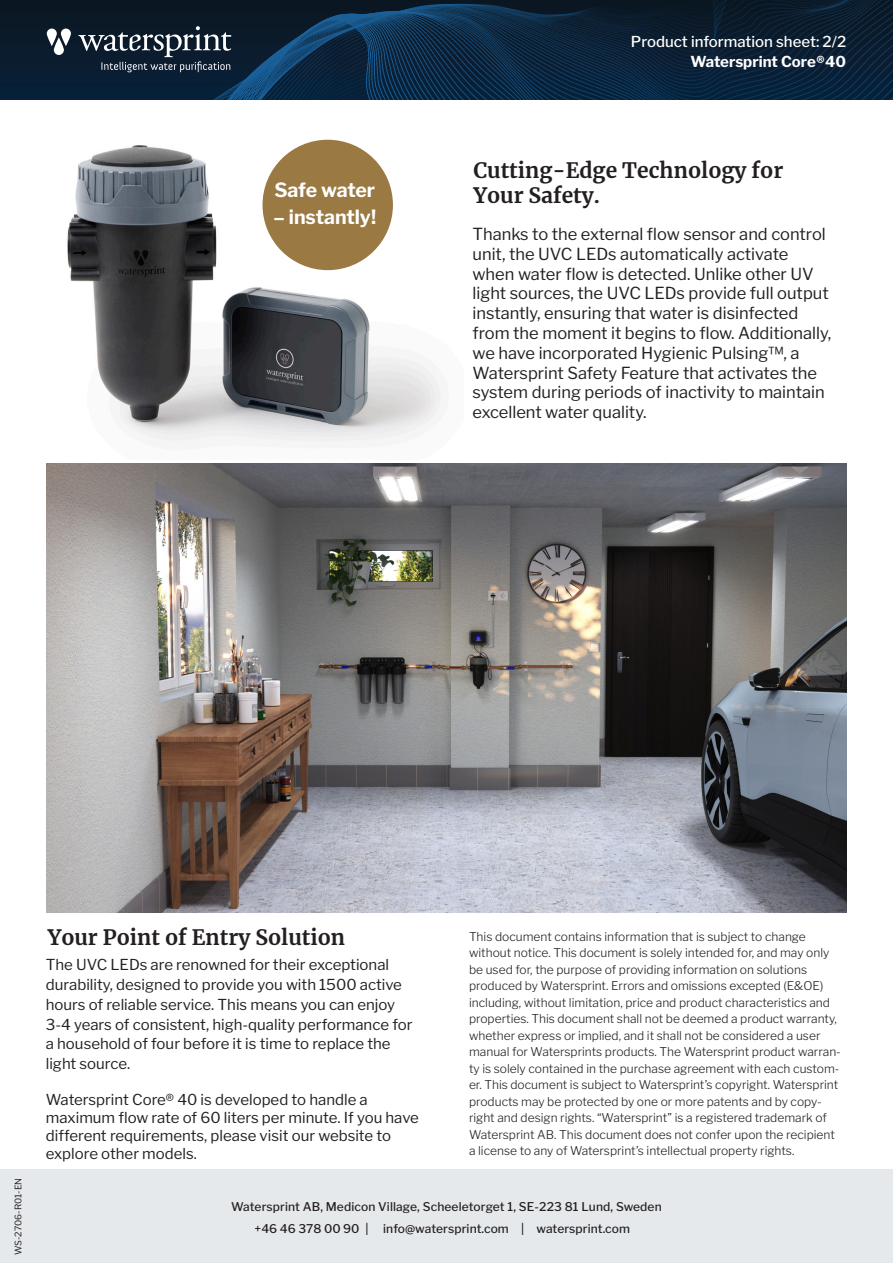
<style>
.page{position:relative;width:893px;height:1263px;background:#fff}
.page>*{position:absolute;margin:0;border:0;box-sizing:border-box;transform-origin:0 0}
.t1{font:700 21px/25.2px "Merriweather";color:#231f20}
.t2{font:700 19.5px "Libre Franklin";color:#fff}
.Body_text{font:16.5px/19.8px "Libre Franklin";color:#231f20}
.Brons_footnote{font:15px/19.8px "Libre Franklin";color:#231f20}
.Body_text-2{font:15px/18px "Libre Franklin";color:#231f20}
.t3{font:500 15px "Libre Franklin";color:#fff}
.Page_head__2nd_line{font:700 15px "Libre Franklin";color:#fff}
.Disclaimer_text{font:300 12px/16.5px "Libre Franklin";color:#231f20}
.t4{font:500 12px "Libre Franklin";letter-spacing:.01em;color:#231f20}
.t5{font:9px "Libre Franklin";color:#231f20}
</style>
<div class="page">
<div style="left:0;top:1169px;width:893px;height:94px;background:#e6e9eb"></div>
<img style="left:67px;top:139px;width:374px;height:303px">
<img style="left:47px;top:463px;width:799px;height:450px">
<div style="left:263px;top:140px;width:129px;height:129px;background:#9a7943;border-radius:50%"></div>
<div style="left:0;top:0;width:893px;height:100px;background:linear-gradient(to bottom,#0d1621,#082139)"></div>
<svg style="left:176px;top:0;width:717px;height:100px;background:#0c253c"></svg>
<svg style="left:54px;top:37px;width:10px;height:18px"></svg>
<svg style="left:61px;top:29px;width:10px;height:17px"></svg>
<svg style="left:47px;top:29px;width:10px;height:17px"></svg>
<svg style="left:78px;top:26px;width:153px;height:46px;background:#364351"></svg>
<p class="t2" style="left:274px;top:174px;width:102px">Safe water</p>
<p class="t2" style="left:273px;top:201px;width:104px">– instantly!</p>
<p class="t3" style="left:631px;top:30px;width:217px">Product information sheet: 2/2</p>
<p class="Page_head__2nd_line" style="left:691px;top:49px;width:157px">Watersprint Core®40</p>
<h2 class="t1" style="left:473px;top:157px;width:311px">Cutting-Edge Technology for<br>Your Safety.</h2>
<p class="Body_text" style="left:472px;top:223px;width:360px">Thanks to the external flow sensor and control unit, the UVC LEDs automatically activate when water flow is detected. Unlike other UV light sources, the UVC LEDs provide full output instantly, ensuring that water is disinfected from the moment it begins to flow. Additionally, we have incorporated Hygienic Pulsing™, a Watersprint Safety Feature that activates the system during periods of inactivity to maintain excellent water quality.</p>
<p class="t5" style="left:11px;top:1255px;width:79px;rotate:-90deg">WS-2706-R01-EN</p>
<h2 class="t1" style="left:48px;top:924px;width:299px">Your Point of Entry Solution</h2>
<p class="Brons_footnote" style="left:46px;top:953px;width:368px">The UVC LEDs are renowned for their exceptional durability, designed to provide you with 1500 active hours of reliable service. This means you can enjoy 3-4 years of consistent, high-quality performance for a household of four before it is time to replace the light source.</p>
<p class="Body_text-2" style="left:46px;top:1089px;width:375px">Watersprint Core® 40 is developed to handle a maximum flow rate of 60 liters per minute. If you have different requirements, please visit our website to explore other models.</p>
<p class="Disclaimer_text" style="left:469px;top:927px;width:373px">This document contains information that is subject to change without notice. This document is solely intended for, and may only be used for, the purpose of providing information on solutions produced by Watersprint. Errors and omissions excepted (E&amp;OE) including, without limitation, price and product characteristics and properties. This document shall not be deemed a product warranty, whether express or implied, and it shall not be considered a user manual for Watersprints products. The Watersprint product warran&shy;ty is solely contained in the purchase agreement with each custom&shy;er. This document is subject to Watersprint’s copyright. Watersprint products may be protected by one or more patents and by copy&shy;right and design rights. “Watersprint” is a registered trademark of Watersprint AB. This document does not confer upon the recipient a license to any of Watersprint’s intellectual property rights.</p>
<p class="t4" style="left:231px;top:1197px;width:432px">Watersprint AB, Medicon Village, Scheeletorget 1, SE-223 81 Lund, Sweden</p>
<p class="t4" style="left:255px;top:1219px;width:377px">+46 46 378 00 90 | info@watersprint.com | watersprint.com</p>
</div>
